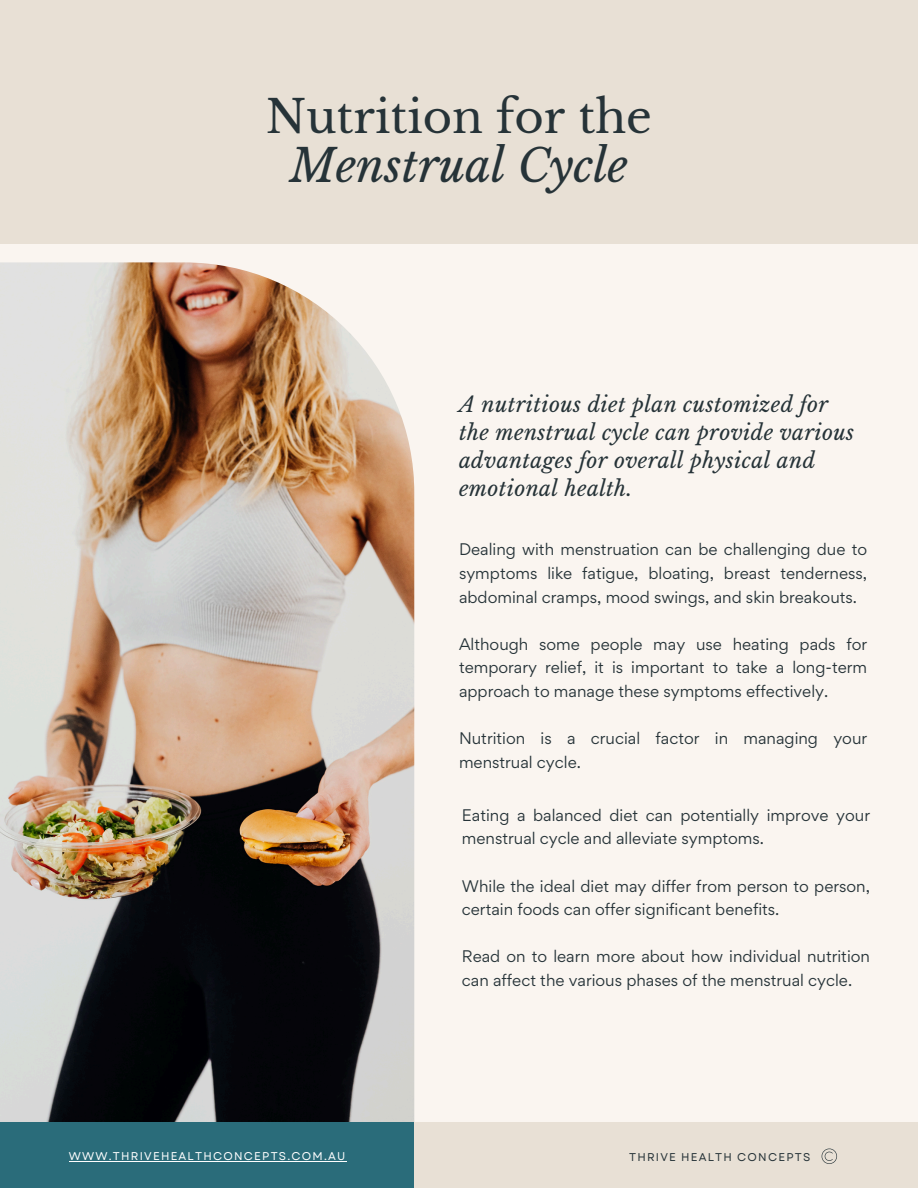
<style>
.page{position:relative;width:918px;height:1188px;background:#faf5f0}
.page>*{position:absolute;margin:0;border:0;box-sizing:border-box;transform-origin:0 0}
.t1{font:45px/48.3px "Libre Baskerville";color:#263338;text-align:center}
.t2{font:italic 21px/28.2px "Libre Baskerville";letter-spacing:.015em;color:#263338}
.t3{font:15px/23.7px "Gordita";color:#263338}
.t4{font:11.25px "Garet";letter-spacing:.105em;color:#fff}
.t5{font:11.25px "Garet";letter-spacing:.105em;color:#263338}
.s1{font-style:italic}
</style>
<div class="page">
<div style="left:0;top:0;width:918px;height:243px;background:#e8e0d5"></div>
<img style="left:0;top:262px;width:414px;height:860px">
<div style="left:0;top:1122px;width:414px;height:66px;background:#2a6c7a"></div>
<hr style="left:69px;top:1161px;width:278px;height:1px;background:#fff">
<div style="left:414px;top:1122px;width:504px;height:66px;background:#e8e0d5"></div>
<svg style="left:822px;top:1149px;width:15px;height:15px"></svg>
<h3 class="t1" style="left:266px;top:94px;width:388px">Nutrition for the<br><span class="s1">Menstrual Cycle</span></h3>
<p class="t2" style="left:459px;top:390px;width:397px">A nutritious diet plan customized for the menstrual cycle can provide various advantages for overall physical and emotional health.</p>
<p class="t3" style="left:459px;top:537px;width:410px;text-align:justify">Dealing with menstruation can be challenging due to symptoms like fatigue, bloating, breast tenderness, abdominal cramps, mood swings, and skin breakouts.</p>
<h2 class="t3" style="left:459px;top:632px;width:410px;text-align:justify">Although some people may use heating pads for temporary relief, it is important to take a long-term approach to manage these symptoms effectively.</h2>
<h3 class="t3" style="left:459px;top:726px;width:410px">Nutrition is a crucial factor in managing your menstrual cycle.</h3>
<h3 class="t3" style="left:462px;top:803px;width:410px">Eating a balanced diet can potentially improve your menstrual cycle and alleviate symptoms.</h3>
<h3 class="t3" style="left:462px;top:874px;width:410px">While the ideal diet may differ from person to person, certain foods can offer significant benefits.</h3>
<h3 class="t3" style="left:462px;top:945px;width:410px">Read on to learn more about how individual nutrition can affect the various phases of the menstrual cycle.</h3>
<h3 class="t4" style="left:69px;top:1148px;width:278px">WWW.THRIVEHEALTHCONCEPTS.COM.AU</h3>
<p class="t5" style="left:629px;top:1149px;width:183px">THRIVE HEALTH CONCEPTS</p>
</div>
